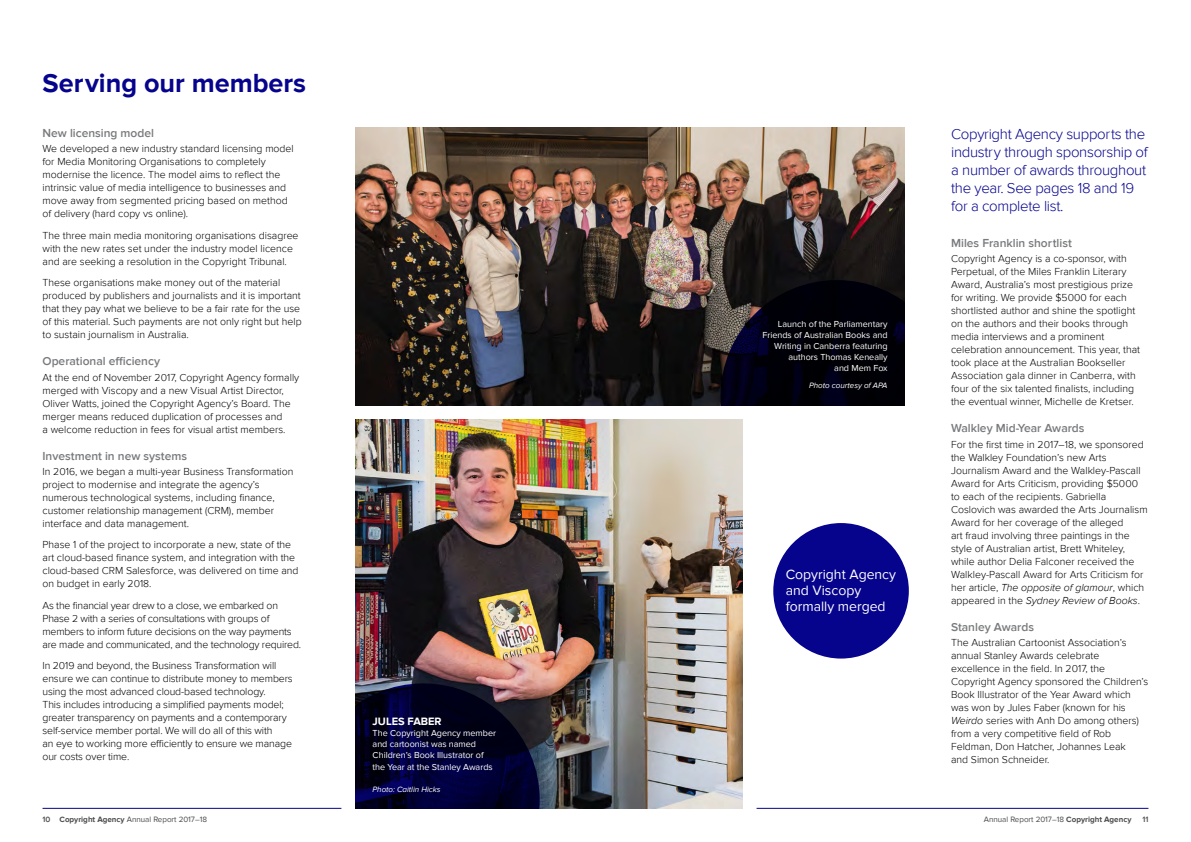
<style>
.page{position:relative;width:1191px;height:842px;background:#fff}
.page>*{position:absolute;margin:0;border:0;box-sizing:border-box;transform-origin:0 0}
.t1{font:700 27px "Proxima Nova";color:#06038d}
.t2{font:300 15px/18px "Proxima Nova";letter-spacing:-.02em;color:#06038d}
.t3{font:14px/16px "Proxima Nova";color:#fff}
.t4{font:600 12px "Proxima Nova";color:#797a7c}
.t5{font:700 11px "Proxima Nova";color:#fff}
.t6{font:300 10.5px/13px "Proxima Nova";color:#000}
.t7{font:300 10.5px/13px "Proxima Nova";letter-spacing:-.02em;color:#000}
.t8{font:9px/11px "Proxima Nova";color:#fff}
.t9{font:8px "Proxima Nova";color:#4d4d4d}
.t10{font:italic 8px "Proxima Nova";color:#fff}
.t11{font:600 8px "Proxima Nova";color:#4d4d4d}
.s1{font-style:italic}
.s2{font-weight:600}
.s3{font-weight:700}
</style>
<div class="page">
<hr style="left:756px;top:808px;width:392px;height:1px;background:#06038d">
<hr style="left:43px;top:808px;width:298px;height:1px;background:#06038d">
<img style="left:355px;top:420px;width:387px;height:389px">
<img style="left:356px;top:128px;width:548px;height:277px">
<svg style="left:355px;top:683px;width:184px;height:126px;background:#0b092e"></svg>
<svg style="left:720px;top:280px;width:184px;height:125px;background:#080710"></svg>
<div style="left:773px;top:523px;width:136px;height:135px;background:#06038d;border-radius:50%"></div>
<h1 class="t1" style="left:43px;top:68px;width:265px">Serving our members</h1>
<p class="t4" style="left:43px;top:126px;width:113px">New licensing model</p>
<p class="t6" style="left:43px;top:142px;width:253px">We developed a new industry standard licensing model for Media Monitoring Organisations to completely modernise the licence. The model aims to reflect the intrinsic value of media intelligence to businesses and move away from segmented pricing based on method of delivery (hard copy vs online).</p>
<p class="t6" style="left:43px;top:229px;width:257px">The three main media monitoring organisations disagree with the new rates set under the industry model licence and are seeking a resolution in the Copyright Tribunal.</p>
<p class="t6" style="left:43px;top:276px;width:261px">These organisations make money out of the material produced by publishers and journalists and it is important that they pay what we believe to be a fair rate for the use of this material. Such payments are not only right but help to sustain journalism in Australia.</p>
<p class="t4" style="left:43px;top:354px;width:119px">Operational efficiency</p>
<p class="t6" style="left:43px;top:371px;width:258px">At the end of November 2017, Copyright Agency formally merged with Viscopy and a new Visual Artist Director, Oliver Watts, joined the Copyright Agency’s Board. The merger means reduced duplication of processes and<br>a welcome reduction in fees for visual artist members.</p>
<p class="t4" style="left:43px;top:449px;width:146px">Investment in new systems</p>
<p class="t6" style="left:43px;top:465px;width:252px">In 2016, we began a multi-year Business Transformation project to modernise and integrate the agency’s numerous technological systems, including finance, customer relationship management (CRM), member interface and data management.</p>
<p class="t6" style="left:43px;top:538px;width:257px">Phase 1 of the project to incorporate a new, state of the art cloud-based finance system, and integration with the cloud-based CRM Salesforce, was delivered on time and on budget in early 2018.</p>
<p class="t7" style="left:43px;top:599px;width:260px">As the financial year drew to a close, we embarked on Phase 2 with a series of consultations with groups of members to inform future decisions on the way payments are made and communicated, and the technology required.</p>
<p class="t6" style="left:43px;top:659px;width:252px">In 2019 and beyond, the Business Transformation will ensure we can continue to distribute money to members using the most advanced cloud-based technology.<br>This includes introducing a simplified payments model; greater transparency on payments and a contemporary self-service member portal. We will do all of this with<br>an eye to working more efficiently to ensure we manage our costs over time.</p>
<p class="t5" style="left:372px;top:715px;width:71px">JULES FABER</p>
<p class="t8" style="left:372px;top:728px;width:125px">The Copyright Agency member and cartoonist was named<br>Children’s Book Illustrator of</p>
<p class="t8" style="left:372px;top:761px;width:122px">the Year at the Stanley Awards</p>
<p class="t10" style="left:372px;top:785px;width:70px">Photo: Caitlin Hicks</p>
<p class="t8" style="left:762px;top:318px;width:127px;text-align:right">Launch of the Parliamentary<br>Friends of Australian Books and<br>Writing in Canberra featuring authors Thomas Keneally<br>and Mem Fox</p>
<p class="t10" style="left:809px;top:381px;width:80px">Photo courtesy of APA</p>
<h3 class="t3" style="left:786px;top:566px;width:112px">Copyright Agency and Viscopy formally merged</h3>
<h2 class="t2" style="left:951px;top:126px;width:198px">Copyright Agency supports the industry through sponsorship of a number of awards throughout the year. See pages 18 and 19 for a complete list.</h2>
<p class="t4" style="left:951px;top:236px;width:122px">Miles Franklin shortlist</p>
<p class="t6" style="left:951px;top:252px;width:191px">Copyright Agency is a co-sponsor, with Perpetual, of the Miles Franklin Literary Award, Australia’s most prestigious prize for writing. We provide $5000 for each shortlisted author and shine the spotlight on the authors and their books through media interviews and a prominent celebration announcement. This year, that took place at the Australian Bookseller Association gala dinner in Canberra, with four of the six talented finalists, including the eventual winner, Michelle de Kretser.</p>
<p class="t4" style="left:951px;top:421px;width:135px">Walkley Mid-Year Awards</p>
<p class="t6" style="left:951px;top:438px;width:198px">For the first time in 2017–18, we sponsored the Walkley Foundation’s new Arts Journalism Award and the Walkley-Pascall Award for Arts Criticism, providing $5000 to each of the recipients. Gabriella Coslovich was awarded the Arts Journalism Award for her coverage of the alleged<br>art fraud involving three paintings in the style of Australian artist, Brett Whiteley, while author Delia Falconer received the Walkley-Pascall Award for Arts Criticism for her article, <span class="s1">The opposite of glamour</span>, which appeared in the <span class="s1">Sydney Review of Books</span>.</p>
<p class="t4" style="left:951px;top:620px;width:84px">Stanley Awards</p>
<p class="t6" style="left:951px;top:636px;width:199px">The Australian Cartoonist Association’s annual Stanley Awards celebrate excellence in the field. In 2017, the Copyright Agency sponsored the Children’s Book Illustrator of the Year Award which was won by Jules Faber (known for his <span class="s1">Weirdo</span> series with Anh Do among others) from a very competitive field of Rob Feldman, Don Hatcher, Johannes Leak<br>and Simon Schneider.</p>
<p class="t9" style="left:43px;top:814px;width:166px"><span class="s2">10</span> <span class="s3">Copyright Agency</span> Annual Report 2017–18</p>
<p class="t9" style="left:983px;top:814px;width:149px">Annual Report 2017–18 <span class="s3">Copyright Agency</span></p>
<p class="t11" style="left:1142px;top:814px;width:8px">11</p>
</div>
